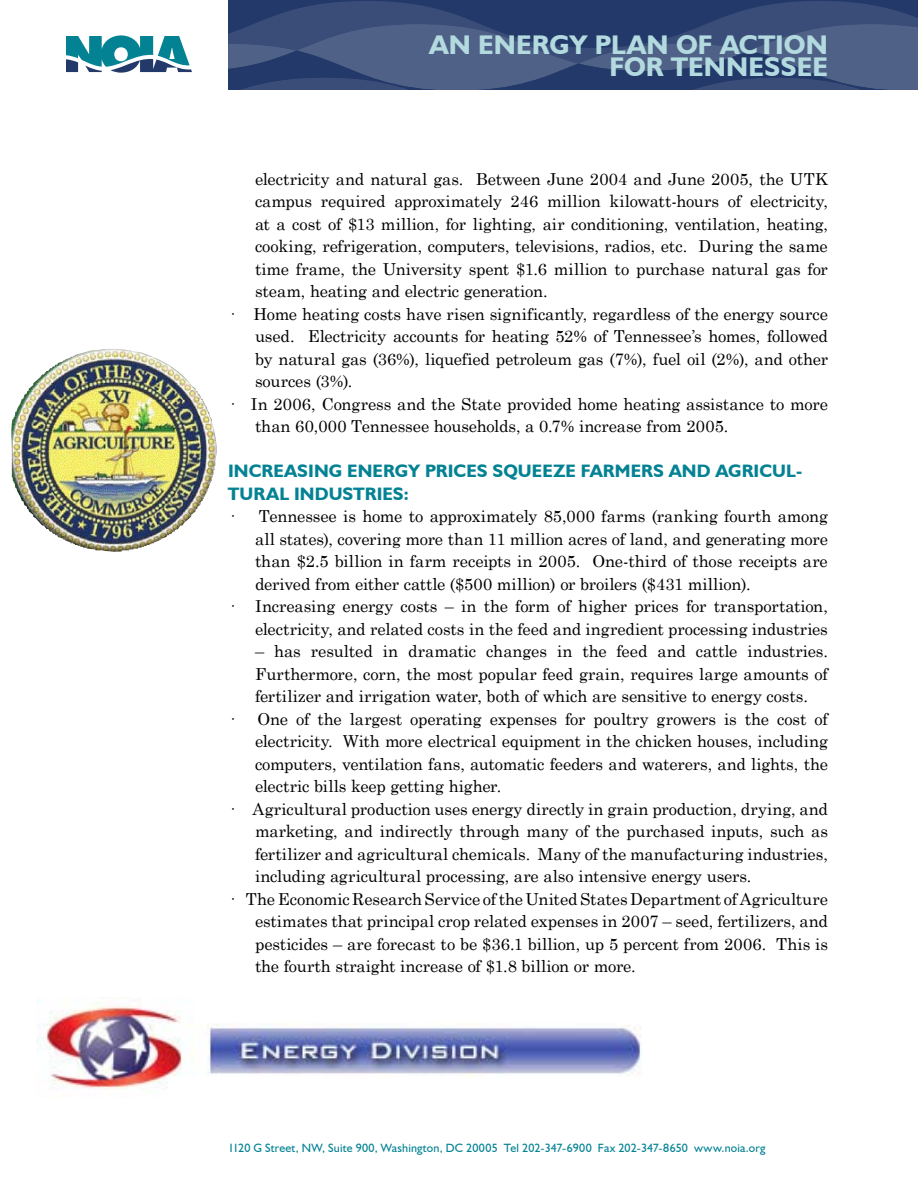
<style>
.page{position:relative;width:918px;height:1188px;background:#fff}
.page>*{position:absolute;margin:0;border:0;box-sizing:border-box;transform-origin:0 0}
.t1{font:700 27px/22.5px "Humanist 521 BT";letter-spacing:.005em;color:#b3dadf}
.t2{font:700 18px/22.5px "Humanist 521 BT";letter-spacing:.005em;color:#038293}
.t3{font:16.5px "Century Schoolbook";letter-spacing:-.005em;color:#000}
.t4{font:12px "Humanist 521 BT";letter-spacing:.015em;color:#038293}
</style>
<div class="page">
<svg style="left:228px;top:1px;width:690px;height:89px;background:#394d78"></svg>
<svg style="left:67px;top:35px;width:125px;height:38px"></svg>
<img style="left:12px;top:349px;width:204px;height:202px">
<img style="left:36px;top:998px;width:605px;height:100px">
<h1 class="t1" style="left:429px;top:33px;width:311px">AN ENERGY PLAN OF ACT</h1>
<h1 class="t1" style="left:610px;top:33px;width:220px;text-indent:166px">ION<br>FOR TENNESSEE</h1>
<p class="t3" style="left:255px;top:165px;width:574px">electricity and natural gas. Between June 2004 and June 2005, the UTK</p>
<p class="t3" style="left:255px;top:187px;width:574px">campus required approximately 246 million kilowatt-hours of electricity,</p>
<p class="t3" style="left:255px;top:210px;width:575px">at a cost of $13 million, for lighting, air conditioning, ventilation, heating,</p>
<p class="t3" style="left:255px;top:232px;width:574px">cooking, refrigeration, computers, televisions, radios, etc. During the same</p>
<p class="t3" style="left:255px;top:255px;width:574px">time frame, the University spent $1.6 million to purchase natural gas for</p>
<p class="t3" style="left:255px;top:277px;width:294px">steam, heating and electric generation.</p>
<p class="t3" style="left:228px;top:300px;width:602px">· Home heating costs have risen significantly, regardless of the energy source</p>
<p class="t3" style="left:255px;top:322px;width:574px">used. Electricity accounts for heating 52% of Tennessee’s homes, followed</p>
<p class="t3" style="left:255px;top:345px;width:575px">by natural gas (36%), liquefied petroleum gas (7%), fuel oil (2%), and other</p>
<p class="t3" style="left:255px;top:367px;width:99px">sources (3%).</p>
<p class="t3" style="left:228px;top:390px;width:602px">· In 2006, Congress and the State provided home heating assistance to more</p>
<p class="t3" style="left:255px;top:412px;width:475px">than 60,000 Tennessee households, a 0.7% increase from 2005.</p>
<p class="t2" style="left:228px;top:459px;width:576px">INCREASING ENERGY PRICES SQUEEZE FARMERS AND AGRICUL-<br>TURAL INDUSTRIES:</p>
<p class="t3" style="left:228px;top:502px;width:601px">· Tennessee is home to approximately 85,000 farms (ranking fourth among</p>
<p class="t3" style="left:255px;top:525px;width:575px">all states), covering more than 11 million acres of land, and generating more</p>
<p class="t3" style="left:255px;top:547px;width:574px">than $2.5 billion in farm receipts in 2005. One-third of those receipts are</p>
<p class="t3" style="left:255px;top:570px;width:497px">derived from either cattle ($500 million) or broilers ($431 million).</p>
<p class="t3" style="left:228px;top:592px;width:602px">· Increasing energy costs – in the form of higher prices for transportation,</p>
<p class="t3" style="left:255px;top:615px;width:574px">electricity, and related costs in the feed and ingredient processing industries</p>
<p class="t3" style="left:255px;top:637px;width:574px">– has resulted in dramatic changes in the feed and cattle industries.</p>
<p class="t3" style="left:255px;top:660px;width:574px">Furthermore, corn, the most popular feed grain, requires large amounts of</p>
<p class="t3" style="left:255px;top:682px;width:554px">fertilizer and irrigation water, both of which are sensitive to energy costs.</p>
<p class="t3" style="left:228px;top:705px;width:601px">· One of the largest operating expenses for poultry growers is the cost of</p>
<p class="t3" style="left:255px;top:727px;width:574px">electricity. With more electrical equipment in the chicken houses, including</p>
<p class="t3" style="left:255px;top:750px;width:574px">computers, ventilation fans, automatic feeders and waterers, and lights, the</p>
<p class="t3" style="left:255px;top:772px;width:248px">electric bills keep getting higher.</p>
<p class="t3" style="left:228px;top:795px;width:601px">· Agricultural production uses energy directly in grain production, drying, and</p>
<p class="t3" style="left:255px;top:817px;width:575px">marketing, and indirectly through many of the purchased inputs, such as</p>
<p class="t3" style="left:255px;top:840px;width:575px">fertilizer and agricultural chemicals. Many of the manufacturing industries,</p>
<p class="t3" style="left:255px;top:862px;width:498px">including agricultural processing, are also intensive energy users.</p>
<p class="t3" style="left:228px;top:885px;width:602px">· The Economic Research Service of the United States Department of Agriculture</p>
<p class="t3" style="left:255px;top:907px;width:574px">estimates that principal crop related expenses in 2007 – seed, fertilizers, and</p>
<p class="t3" style="left:255px;top:930px;width:574px">pesticides – are forecast to be $36.1 billion, up 5 percent from 2006. This is</p>
<p class="t3" style="left:255px;top:952px;width:382px">the fourth straight increase of $1.8 billion or more.</p>
<p class="t4" style="left:228px;top:1140px;width:539px">1120 G Street, NW, Suite 900, Washington, DC 20005 Tel 202-347-6900 Fax 202-347-8650 www.noia.org</p>
</div>
